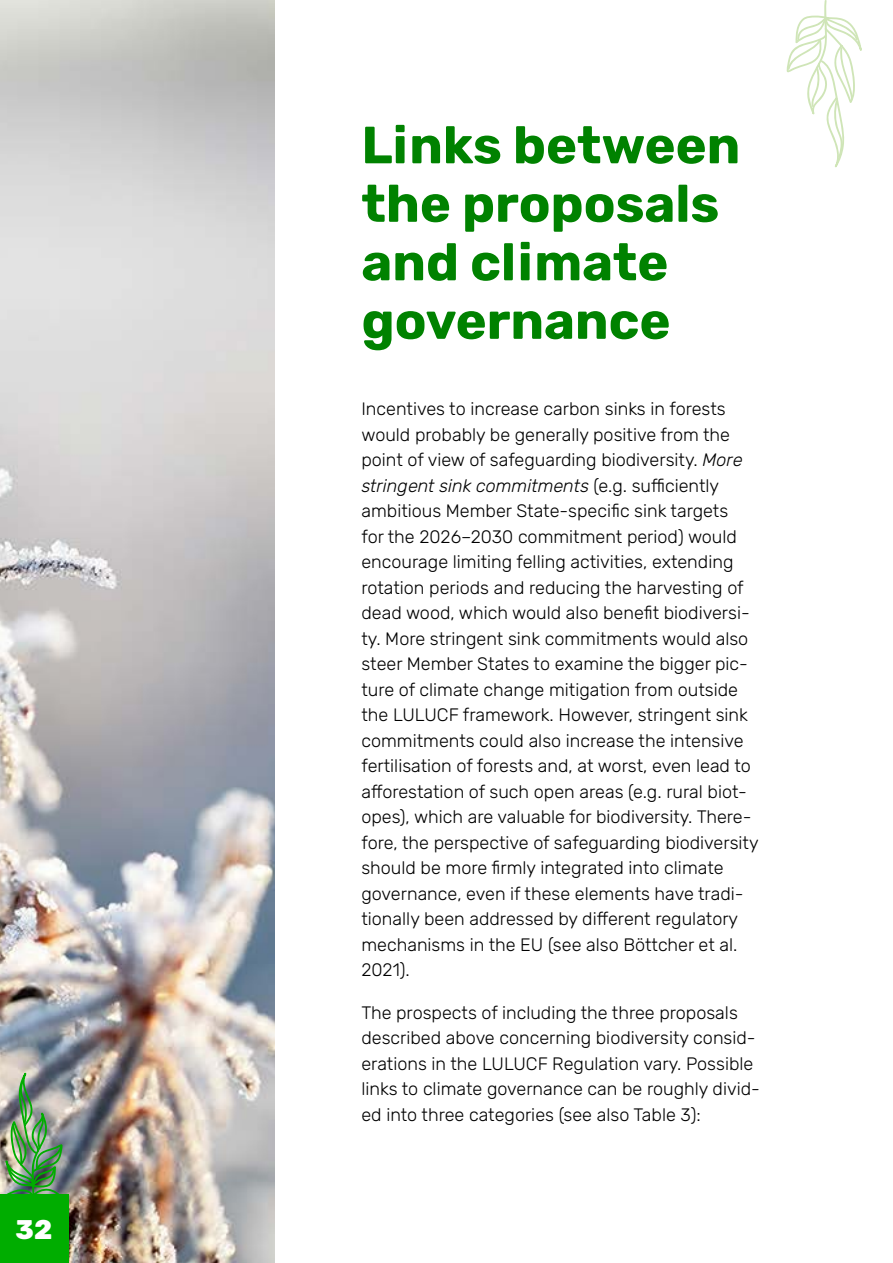
<style>
.page{position:relative;width:893px;height:1263px;background:#fff}
.page>*{position:absolute;margin:0;border:0;box-sizing:border-box;transform-origin:0 0}
.t1{font:700 52.35px/58.5px "Rubik";color:#008200}
.t2{font:800 27px "Rubik";color:#fff}
.leipis{font:300 18px/25.5px "Rubik";color:#000}
.s1{font-style:italic}
</style>
<div class="page">
<img style="left:0;top:0;width:275px;height:1263px">
<div style="left:0;top:1195px;width:68px;height:68px;background:#00ad00"></div>
<img style="left:3px;top:1072px;width:60px;height:123px">
<svg style="left:787px;top:0;width:75px;height:168px"></svg>
<h2 class="t2" style="left:16px;top:1215px;width:38px">32</h2>
<h2 class="t1" style="left:361px;top:117px;width:380px">Links between the proposals and climate governance</h2>
<p class="leipis" style="left:361px;top:397px;width:399px">Incentives to increase carbon sinks in forests would probably be generally positive from the point of view of safeguarding biodiversity. <span class="s1">More stringent sink commitments</span> (e.g. sufficiently ambitious Member State-specific sink targets<br>for the 2026–2030 commitment period) would encourage limiting felling activities, extending rotation periods and reducing the harvesting of dead wood, which would also benefit biodiversi&shy;ty. More stringent sink commitments would also steer Member States to examine the bigger pic&shy;ture of climate change mitigation from outside the LULUCF framework. However, stringent sink commitments could also increase the intensive fertilisation of forests and, at worst, even lead to afforestation of such open areas (e.g. rural biot&shy;opes), which are valuable for biodiversity. There&shy;fore, the perspective of safeguarding biodiversity should be more firmly integrated into climate governance, even if these elements have tradi&shy;tionally been addressed by different regulatory mechanisms in the EU (see also Böttcher et al.<br>2021).</p>
<p class="leipis" style="left:361px;top:1000px;width:400px">The prospects of including the three proposals described above concerning biodiversity consid&shy;erations in the LULUCF Regulation vary. Possible links to climate governance can be roughly divid&shy;ed into three categories (see also Table 3):</p>
</div>
